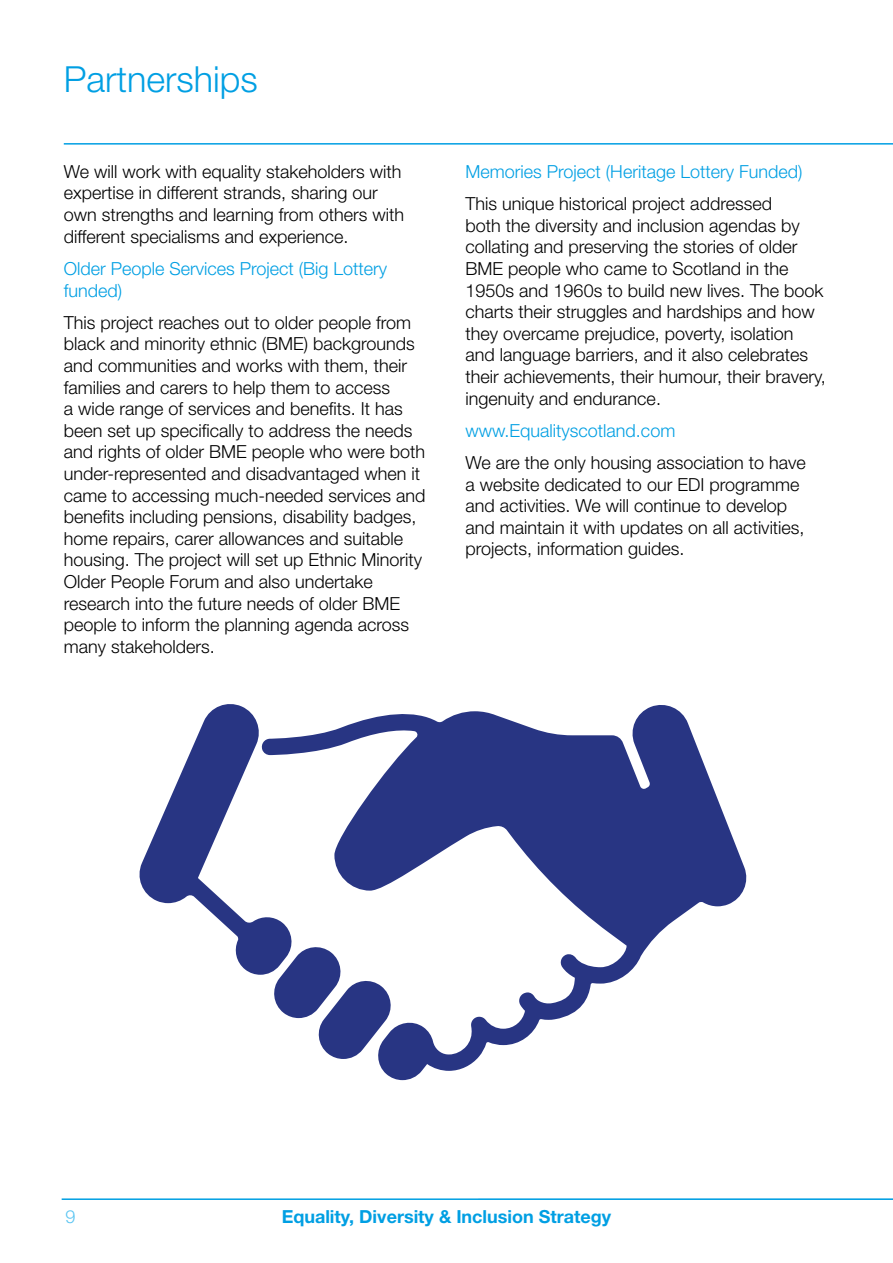
<style>
.page{position:relative;width:893px;height:1263px;background:#fff}
.page>*{position:absolute;margin:0;border:0;box-sizing:border-box;transform-origin:0 0}
.t1{font:300 36px "Helvetica Neue";color:#009fe3}
.t2{font:300 18px/21.6px "Helvetica Neue";color:#000}
.t3{font:300 18px/21.6px "Helvetica Neue";color:#009fe3}
.t4{font:700 18px "Helvetica Neue";color:#009fe3}
.t5{font:300 18px "Helvetica Neue";color:#5bc5f2}
</style>
<div class="page">
<hr style="left:62px;top:1198px;width:831px;height:2px;background:#009fe3">
<hr style="left:64px;top:143px;width:829px;height:2px;background:#009fe3">
<svg style="left:378px;top:705px;width:369px;height:375px"></svg>
<svg style="left:139px;top:704px;width:255px;height:355px"></svg>
<h1 class="t1" style="left:64px;top:57px;width:196px">Partnerships</h1>
<p class="t2" style="left:64px;top:160px;width:342px">We will work with equality stakeholders with expertise in different strands, sharing our own strengths and learning from others with different specialisms and experience.</p>
<p class="t3" style="left:64px;top:257px;width:325px">Older People Services Project (Big Lottery funded)</p>
<p class="t2" style="left:64px;top:311px;width:363px">This project reaches out to older people from black and minority ethnic (BME) backgrounds and communities and works with them, their families and carers to help them to access<br>a wide range of services and benefits. It has been set up specifically to address the needs and rights of older BME people who were both under-represented and disadvantaged when it came to accessing much-needed services and benefits including pensions, disability badges, home repairs, carer allowances and suitable housing. The project will set up Ethnic Minority Older People Forum and also undertake research into the future needs of older BME people to inform the planning agenda across many stakeholders.</p>
<p class="t3" style="left:466px;top:160px;width:338px">Memories Project (Heritage Lottery Funded)</p>
<p class="t2" style="left:466px;top:193px;width:362px">This unique historical project addressed<br>both the diversity and inclusion agendas by collating and preserving the stories of older BME people who came to Scotland in the 1950s and 1960s to build new lives. The book charts their struggles and hardships and how they overcame prejudice, poverty, isolation and language barriers, and it also celebrates their achievements, their humour, their bravery, ingenuity and endurance.</p>
<p class="t3" style="left:466px;top:419px;width:211px">www.Equalityscotland.com</p>
<p class="t2" style="left:466px;top:451px;width:342px">We are the only housing association to have a website dedicated to our EDI programme and activities. We will continue to develop and maintain it with updates on all activities, projects, information guides.</p>
<p class="t5" style="left:65px;top:1205px;width:12px">9</p>
<p class="t4" style="left:282px;top:1205px;width:331px">Equality, Diversity &amp; Inclusion Strategy</p>
</div>
